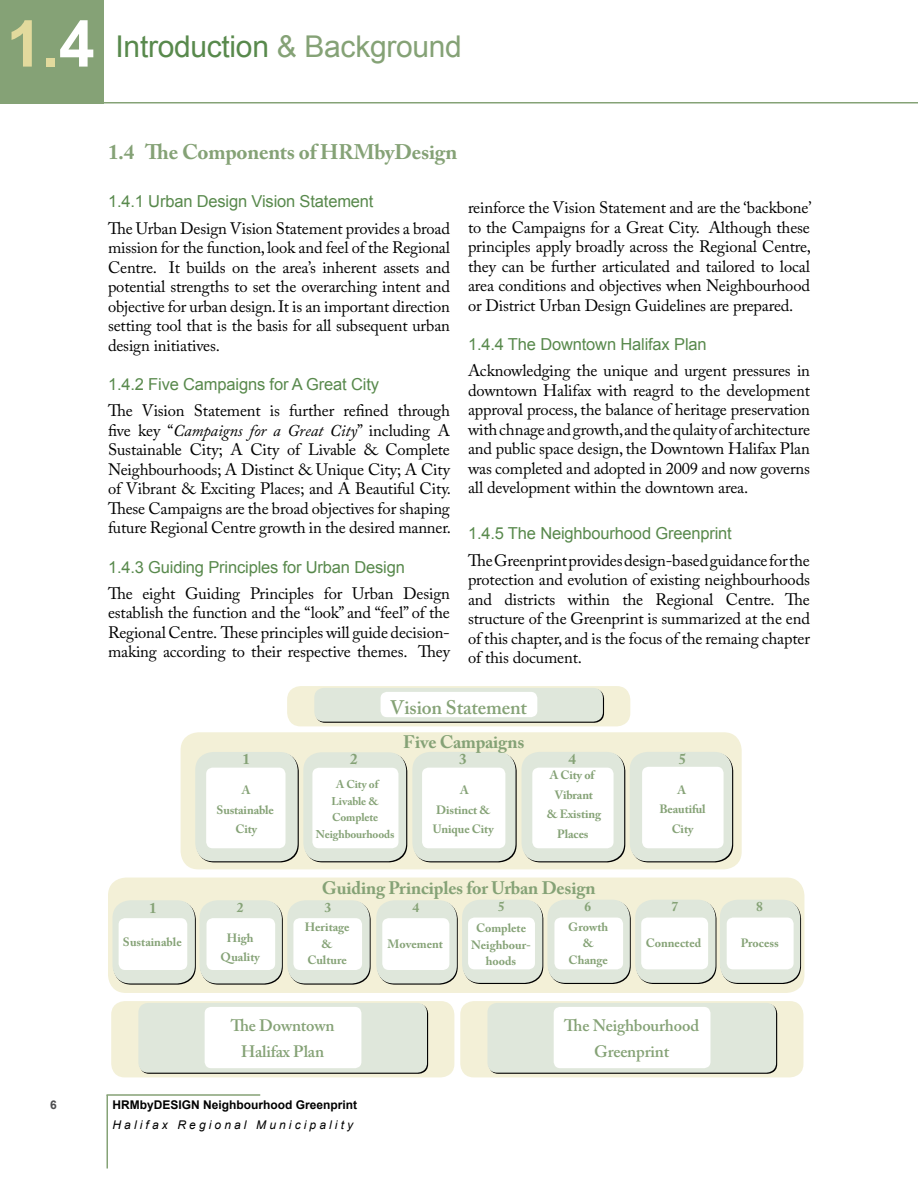
<style>
.page{position:relative;width:918px;height:1188px;background:#fff}
.page>*{position:absolute;margin:0;border:0;box-sizing:border-box;transform-origin:0 0}
.t1{font:30px "Arial";letter-spacing:-.01em;color:#58894c}
.t2{font:700 21px "Adobe Caslon Pro";letter-spacing:-.01em;color:#85a276}
.t3{font:600 19.5px "Adobe Caslon Pro";letter-spacing:-.01em;color:#85a276}
.t4{font:700 18px "Adobe Caslon Pro";letter-spacing:-.01em;color:#85a276}
.t5{font:16.5px/19.5px "Adobe Caslon Pro";letter-spacing:-.01em;color:#000;text-align:justify}
.t6{font:16.5px "Arial";letter-spacing:-.01em;color:#58894c}
.t7{font:600 16.5px/25.5px "Adobe Caslon Pro";letter-spacing:-.01em;color:#85a276;text-align:center}
.t8{font:700 15px "Adobe Caslon Pro";color:#85a276}
.t9{font:700 13.5px "Adobe Caslon Pro";color:#85a276}
.t10{font:700 12px/19.5px "Adobe Caslon Pro";color:#85a276;text-align:center}
.t11{font:700 12px "Arial";color:#000}
.t12{font:italic 12px "Arial";letter-spacing:.26em;color:#000}
.t13{font:700 12px "Arial";color:#4d4d4f}
.t14{font:700 11.25px/16.5px "Adobe Caslon Pro";letter-spacing:-.01em;color:#85a276;text-align:center}
.s1{font-weight:700;font-size:64.5px;color:#e2da9d}
.s2{font-weight:700;font-size:64.5px;color:#fff}
.s3{color:#85a276}
.s4{font-style:italic}
</style>
<div class="page">
<div style="left:0;top:0;width:104px;height:104px;background:#85a276"></div>
<hr style="left:106px;top:1095px;width:2px;height:74px;background:#85a276">
<hr style="left:106px;top:1094px;width:154px;height:2px;background:#85a276">
<hr style="left:78px;top:102px;width:840px;height:2px;background:#85a276">
<div style="left:108px;top:878px;width:696px;height:115px;background:#f3f0d7;border-radius:18px"></div>
<div style="left:181px;top:732px;width:561px;height:137px;background:#f3f0d7;border-radius:18px"></div>
<div style="left:287px;top:686px;width:343px;height:40px;background:#f3f0d7;border-radius:14px"></div>
<div style="left:111px;top:1001px;width:343px;height:76px;background:#f3f0d7;border-radius:14px"></div>
<div style="left:460px;top:1001px;width:343px;height:76px;background:#f3f0d7;border-radius:14px"></div>
<svg style="left:315px;top:689px;width:289px;height:34px"></svg>
<div style="left:195px;top:752px;width:103px;height:109px;background:#dfe7db;border-radius:18px"></div>
<div style="left:314px;top:688px;width:289px;height:34px;background:#dfe7db;border-radius:10px"></div>
<div style="left:138px;top:1003px;width:289px;height:70px;background:#dfe7db;border-radius:10px"></div>
<div style="left:487px;top:1003px;width:289px;height:70px;background:#dfe7db;border-radius:10px"></div>
<div style="left:303px;top:752px;width:103px;height:109px;background:#dfe7db;border-radius:18px"></div>
<div style="left:412px;top:752px;width:104px;height:109px;background:#dfe7db;border-radius:18px"></div>
<div style="left:522px;top:752px;width:102px;height:109px;background:#dfe7db;border-radius:18px"></div>
<div style="left:630px;top:752px;width:102px;height:109px;background:#dfe7db;border-radius:18px"></div>
<div style="left:381px;top:692px;width:156px;height:25px;background:#fff;border-radius:6px"></div>
<div style="left:205px;top:1007px;width:156px;height:61px;background:#fff;border-radius:6px"></div>
<div style="left:554px;top:1007px;width:156px;height:61px;background:#fff;border-radius:6px"></div>
<div style="left:312px;top:768px;width:86px;height:80px;background:#fff;border-radius:6px"></div>
<div style="left:206px;top:768px;width:80px;height:80px;background:#fff;border-radius:6px"></div>
<div style="left:422px;top:768px;width:83px;height:80px;background:#fff;border-radius:6px"></div>
<div style="left:532px;top:768px;width:82px;height:80px;background:#fff;border-radius:6px"></div>
<div style="left:642px;top:767px;width:82px;height:81px;background:#fff;border-radius:6px"></div>
<svg style="left:463px;top:901px;width:80px;height:83px"></svg>
<div style="left:462px;top:900px;width:80px;height:83px;background:#dfe7db;border-radius:18px"></div>
<div style="left:468px;top:918px;width:67px;height:51px;background:#fff;border-radius:6px"></div>
<svg style="left:548px;top:901px;width:83px;height:83px"></svg>
<div style="left:547px;top:900px;width:83px;height:83px;background:#dfe7db;border-radius:18px"></div>
<div style="left:554px;top:918px;width:69px;height:51px;background:#fff;border-radius:6px"></div>
<svg style="left:721px;top:901px;width:80px;height:83px"></svg>
<div style="left:720px;top:900px;width:80px;height:83px;background:#dfe7db;border-radius:18px"></div>
<div style="left:727px;top:918px;width:67px;height:51px;background:#fff;border-radius:6px"></div>
<div style="left:635px;top:900px;width:81px;height:83px;background:#dfe7db;border-radius:18px"></div>
<div style="left:641px;top:918px;width:67px;height:51px;background:#fff;border-radius:6px"></div>
<svg style="left:113px;top:901px;width:83px;height:84px"></svg>
<div style="left:112px;top:900px;width:83px;height:83px;background:#dfe7db;border-radius:18px"></div>
<div style="left:119px;top:918px;width:68px;height:52px;background:#fff;border-radius:6px"></div>
<svg style="left:200px;top:901px;width:83px;height:84px"></svg>
<div style="left:199px;top:900px;width:83px;height:83px;background:#dfe7db;border-radius:18px"></div>
<div style="left:207px;top:918px;width:68px;height:52px;background:#fff;border-radius:6px"></div>
<svg style="left:288px;top:901px;width:83px;height:84px"></svg>
<div style="left:287px;top:900px;width:83px;height:83px;background:#dfe7db;border-radius:18px"></div>
<div style="left:293px;top:918px;width:69px;height:52px;background:#fff;border-radius:6px"></div>
<svg style="left:377px;top:901px;width:81px;height:84px"></svg>
<div style="left:376px;top:900px;width:81px;height:83px;background:#dfe7db;border-radius:18px"></div>
<div style="left:382px;top:918px;width:67px;height:52px;background:#fff;border-radius:6px"></div>
<h1 class="t1" style="left:6px;top:26px;width:457px"><span class="s1">1.</span><span class="s2">4</span> Introduction <span class="s3">&amp; Background</span></h1>
<p class="t2" style="left:108px;top:140px;width:351px">1.4 The Components of HRMbyDesign</p>
<p class="t6" style="left:108px;top:191px;width:267px">1.4.1 Urban Design Vision Statement</p>
<p class="t5" style="left:108px;top:218px;width:344px">The Urban Design Vision Statement provides a broad mission for the function, look and feel of the Regional Centre. It builds on the area’s inherent assets and potential strengths to set the overarching intent and objective for urban design. It is an important direction setting tool that is the basis for all subsequent urban design initiatives.</p>
<p class="t6" style="left:108px;top:373px;width:273px">1.4.2 Five Campaigns for A Great City</p>
<p class="t5" style="left:108px;top:401px;width:345px">The Vision Statement is further refined through five key “<span class="s4">Campaigns for a Great City</span>” including A Sustainable City; A City of Livable &amp; Complete Neighbourhoods; A Distinct &amp; Unique City; A City of Vibrant &amp; Exciting Places; and A Beautiful City.<br>These Campaigns are the broad objectives for shaping future Regional Centre growth in the desired manner.</p>
<p class="t6" style="left:108px;top:556px;width:298px">1.4.3 Guiding Principles for Urban Design</p>
<p class="t5" style="left:108px;top:583px;width:344px">The eight Guiding Principles for Urban Design establish the function and the “look” and “feel” of the Regional Centre. These principles will guide decision&shy;making according to their respective themes. They</p>
<p class="t3" style="left:390px;top:696px;width:138px">Vision Statement</p>
<p class="t5" style="left:468px;top:198px;width:345px">reinforce the Vision Statement and are the ‘backbone’ to the Campaigns for a Great City. Although these principles apply broadly across the Regional Centre, they can be further articulated and tailored to local area conditions and objectives when Neighbourhood or District Urban Design Guidelines are prepared.</p>
<p class="t6" style="left:468px;top:333px;width:240px">1.4.4 The Downtown Halifax Plan</p>
<p class="t5" style="left:468px;top:361px;width:344px">Acknowledging the unique and urgent pressures in downtown Halifax with reagrd to the development approval process, the balance of heritage preservation with chnage and growth, and the qulaity of architecture and public space design, the Downtown Halifax Plan was completed and adopted in 2009 and now governs all development within the downtown area.</p>
<p class="t6" style="left:468px;top:523px;width:265px">1.4.5 The Neighbourhood Greenprint</p>
<p class="t5" style="left:468px;top:550px;width:344px">The Greenprint provides design-based guidance for the protection and evolution of existing neighbourhoods and districts within the Regional Centre. The structure of the Greenprint is summarized at the end of this chapter, and is the focus of the remaing chapter of this document.</p>
<p class="t4" style="left:403px;top:732px;width:123px">Five Campaigns</p>
<p class="t8" style="left:243px;top:750px;width:9px">1</p>
<p class="t8" style="left:350px;top:750px;width:9px">2</p>
<p class="t8" style="left:459px;top:750px;width:9px">3</p>
<p class="t8" style="left:569px;top:750px;width:9px">4</p>
<p class="t8" style="left:679px;top:750px;width:9px">5</p>
<p class="t13" style="left:50px;top:1097px;width:8px">6</p>
<p class="t8" style="left:149px;top:899px;width:9px">1</p>
<p class="t10" style="left:123px;top:933px;width:60px">Sustainable</p>
<p class="t14" style="left:316px;top:776px;width:80px">A City of<br>Livable &amp;<br>Complete<br>Neighbourhoods</p>
<p class="t10" style="left:216px;top:781px;width:59px">A<br>Sustainable<br>City</p>
<p class="t10" style="left:433px;top:781px;width:62px">A<br>Distinct &amp;<br>Unique City</p>
<p class="t10" style="left:547px;top:766px;width:56px">A City of<br>Vibrant<br>&amp; Existing<br>Places</p>
<p class="t9" style="left:237px;top:899px;width:8px">2</p>
<p class="t10" style="left:221px;top:928px;width:41px">High<br>Quality</p>
<p class="t4" style="left:322px;top:877px;width:276px">Guiding Principles for Urban Design</p>
<p class="t10" style="left:471px;top:920px;width:61px;line-height:16.5px">Complete<br>Neighbour&shy;hoods</p>
<p class="t9" style="left:498px;top:899px;width:8px">5</p>
<p class="t9" style="left:585px;top:899px;width:8px">6</p>
<p class="t9" style="left:325px;top:899px;width:8px">3</p>
<p class="t9" style="left:413px;top:899px;width:8px">4</p>
<p class="t10" style="left:568px;top:918px;width:41px;line-height:16.5px">Growth &amp;<br>Change</p>
<p class="t10" style="left:305px;top:919px;width:46px;line-height:16.5px">Heritage &amp;<br>Culture</p>
<p class="t10" style="left:388px;top:934px;width:57px">Movement</p>
<p class="t10" style="left:659px;top:780px;width:48px">A<br>Beautiful<br>City</p>
<p class="t9" style="left:671px;top:899px;width:8px">7</p>
<p class="t10" style="left:646px;top:933px;width:57px">Connected</p>
<p class="t7" style="left:231px;top:1013px;width:105px">The Downtown<br>Halifax Plan</p>
<p class="t7" style="left:564px;top:1013px;width:136px">The Neighbourhood<br>Greenprint</p>
<p class="t11" style="left:112px;top:1097px;width:246px">HRMbyDESIGN Neighbourhood Greenprint</p>
<p class="t12" style="left:112px;top:1117px;width:242px">Halifax Regional Municipality</p>
<p class="t9" style="left:756px;top:899px;width:8px">8</p>
<p class="t10" style="left:741px;top:933px;width:40px">Process</p>
</div>
